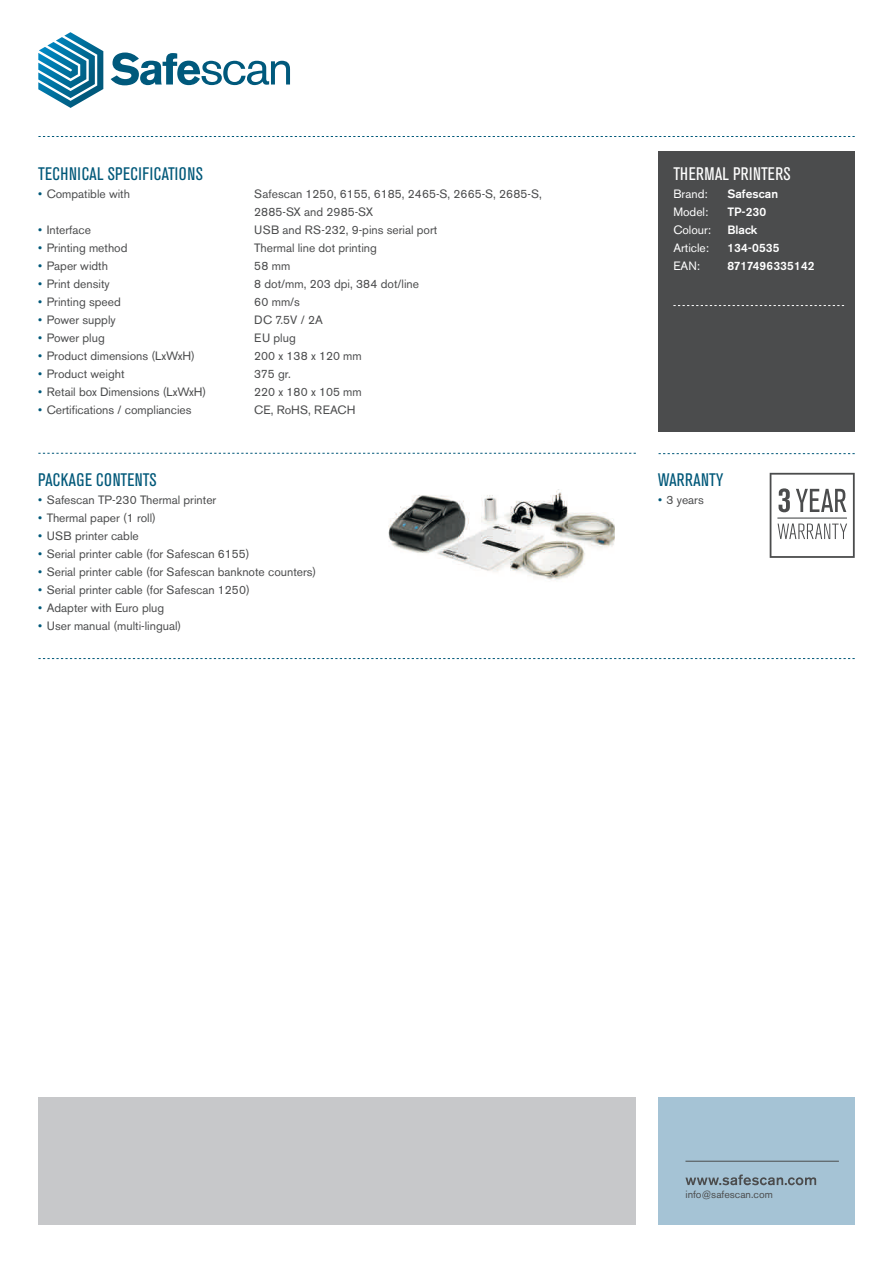
<style>
.page{position:relative;width:893px;height:1263px;background:#fff}
.page>*{position:absolute;margin:0;border:0;box-sizing:border-box;transform-origin:0 0}
.t1{font:condensed 18px "Akzidenz Grotesk BE";letter-spacing:.02em;color:#005879}
.t2{font:condensed 18px "Akzidenz Grotesk BE";letter-spacing:.02em;color:#fff}
.t3{font:12px/18px "Akzidenz Grotesk BE";color:#4b4c4d}
.t4{font:500 12px "Akzidenz Grotesk BE";color:#fff}
.t5{font:12px "Akzidenz Grotesk BE";color:#fff}
.t6{font:10.5px "Akzidenz Grotesk BE";color:#4b4c4d}
.s1{color:#005879}
</style>
<div class="page">
<svg style="left:38px;top:32px;width:65px;height:76px"></svg>
<svg style="left:111px;top:53px;width:179px;height:32px"></svg>
<div style="left:38px;top:1097px;width:598px;height:128px;background:#c7c8ca"></div>
<svg style="left:38px;top:453px;width:598px;height:1px"></svg>
<svg style="left:38px;top:658px;width:817px;height:1px"></svg>
<svg style="left:38px;top:136px;width:817px;height:1px"></svg>
<div style="left:659px;top:151px;width:196px;height:281px;background:#4b4c4d"></div>
<svg style="left:673px;top:305px;width:171px;height:1px"></svg>
<svg style="left:659px;top:453px;width:196px;height:1px"></svg>
<div style="left:658px;top:1097px;width:197px;height:128px;background:#a5c3d5"></div>
<hr style="left:685px;top:1161px;width:154px;height:1px;background:#4b4c4d">
<svg style="left:685px;top:1174px;width:131px;height:11px"></svg>
<img style="left:388px;top:489px;width:227px;height:91px">
<svg style="left:770px;top:473px;width:85px;height:85px"></svg>
<hr style="left:777px;top:517px;width:70px;height:2px;background:#424445">
<h1 class="t1" style="left:38px;top:164px;width:166px">TECHNICAL SPECIFICATIONS</h1>
<p class="t3" style="left:38px;top:185px;width:93px"><span class="s1">•</span> Compatible with</p>
<p class="t3" style="left:254px;top:185px;width:289px">Safescan 1250, 6155, 6185, 2465-S, 2665-S, 2685-S,<br>2885-SX and 2985-SX</p>
<p class="t3" style="left:38px;top:221px;width:54px"><span class="s1">•</span> Interface</p>
<p class="t3" style="left:254px;top:221px;width:185px">USB and RS-232, 9-pins serial port</p>
<p class="t3" style="left:38px;top:239px;width:91px"><span class="s1">•</span> Printing method</p>
<p class="t3" style="left:254px;top:239px;width:124px">Thermal line dot printing</p>
<p class="t3" style="left:38px;top:257px;width:71px"><span class="s1">•</span> Paper width</p>
<p class="t3" style="left:254px;top:257px;width:37px">58 mm</p>
<p class="t3" style="left:38px;top:275px;width:73px"><span class="s1">•</span> Print density</p>
<p class="t3" style="left:254px;top:275px;width:166px">8 dot/mm, 203 dpi, 384 dot/line</p>
<p class="t3" style="left:38px;top:293px;width:84px"><span class="s1">•</span> Printing speed</p>
<p class="t3" style="left:254px;top:293px;width:47px">60 mm/s</p>
<p class="t3" style="left:38px;top:311px;width:79px"><span class="s1">•</span> Power supply</p>
<p class="t3" style="left:254px;top:311px;width:70px">DC 7.5V / 2A</p>
<p class="t3" style="left:38px;top:329px;width:68px"><span class="s1">•</span> Power plug</p>
<p class="t3" style="left:254px;top:329px;width:43px">EU plug</p>
<p class="t3" style="left:38px;top:347px;width:158px"><span class="s1">•</span> Product dimensions (LxWxH)</p>
<p class="t3" style="left:254px;top:347px;width:109px">200 x 138 x 120 mm</p>
<p class="t3" style="left:38px;top:365px;width:88px"><span class="s1">•</span> Product weight</p>
<p class="t3" style="left:254px;top:365px;width:38px">375 gr.</p>
<p class="t3" style="left:38px;top:383px;width:170px"><span class="s1">•</span> Retail box Dimensions (LxWxH)</p>
<p class="t3" style="left:254px;top:383px;width:109px">220 x 180 x 105 mm</p>
<p class="t3" style="left:38px;top:401px;width:155px"><span class="s1">•</span> Certifications / compliancies</p>
<p class="t3" style="left:254px;top:401px;width:103px">CE, RoHS, REACH</p>
<h1 class="t1" style="left:38px;top:470px;width:120px">PACKAGE CONTENTS</h1>
<p class="t3" style="left:38px;top:491px;width:180px"><span class="s1">•</span> Safescan TP-230 Thermal printer</p>
<p class="t3" style="left:38px;top:509px;width:119px"><span class="s1">•</span> Thermal paper (1 roll)</p>
<p class="t3" style="left:38px;top:527px;width:102px"><span class="s1">•</span> USB printer cable</p>
<p class="t3" style="left:38px;top:545px;width:213px"><span class="s1">•</span> Serial printer cable (for Safescan 6155)</p>
<p class="t3" style="left:38px;top:563px;width:280px"><span class="s1">•</span> Serial printer cable (for Safescan banknote counters)</p>
<p class="t3" style="left:38px;top:581px;width:213px"><span class="s1">•</span> Serial printer cable (for Safescan 1250)</p>
<p class="t3" style="left:38px;top:599px;width:128px"><span class="s1">•</span> Adapter with Euro plug</p>
<p class="t3" style="left:38px;top:617px;width:145px"><span class="s1">•</span> User manual (multi-lingual)</p>
<h1 class="t2" style="left:673px;top:164px;width:119px">THERMAL PRINTERS</h1>
<p class="t5" style="left:673px;top:187px;width:36px">Brand:</p>
<p class="t4" style="left:727px;top:186px;width:52px">Safescan</p>
<p class="t5" style="left:673px;top:205px;width:36px">Model:</p>
<p class="t4" style="left:727px;top:204px;width:40px">TP-230</p>
<p class="t5" style="left:673px;top:223px;width:39px">Colour:</p>
<p class="t4" style="left:727px;top:222px;width:32px">Black</p>
<p class="t5" style="left:673px;top:241px;width:37px">Article:</p>
<p class="t4" style="left:727px;top:240px;width:54px">134-0535</p>
<p class="t5" style="left:673px;top:259px;width:28px">EAN:</p>
<p class="t4" style="left:727px;top:258px;width:89px">8717496335142</p>
<h1 class="t1" style="left:658px;top:470px;width:67px">WARRANTY</h1>
<p class="t3" style="left:658px;top:491px;width:47px"><span class="s1">•</span> 3 years</p>
<p class="t6" style="left:685px;top:1188px;width:89px">info@safescan.com</p>
</div>
